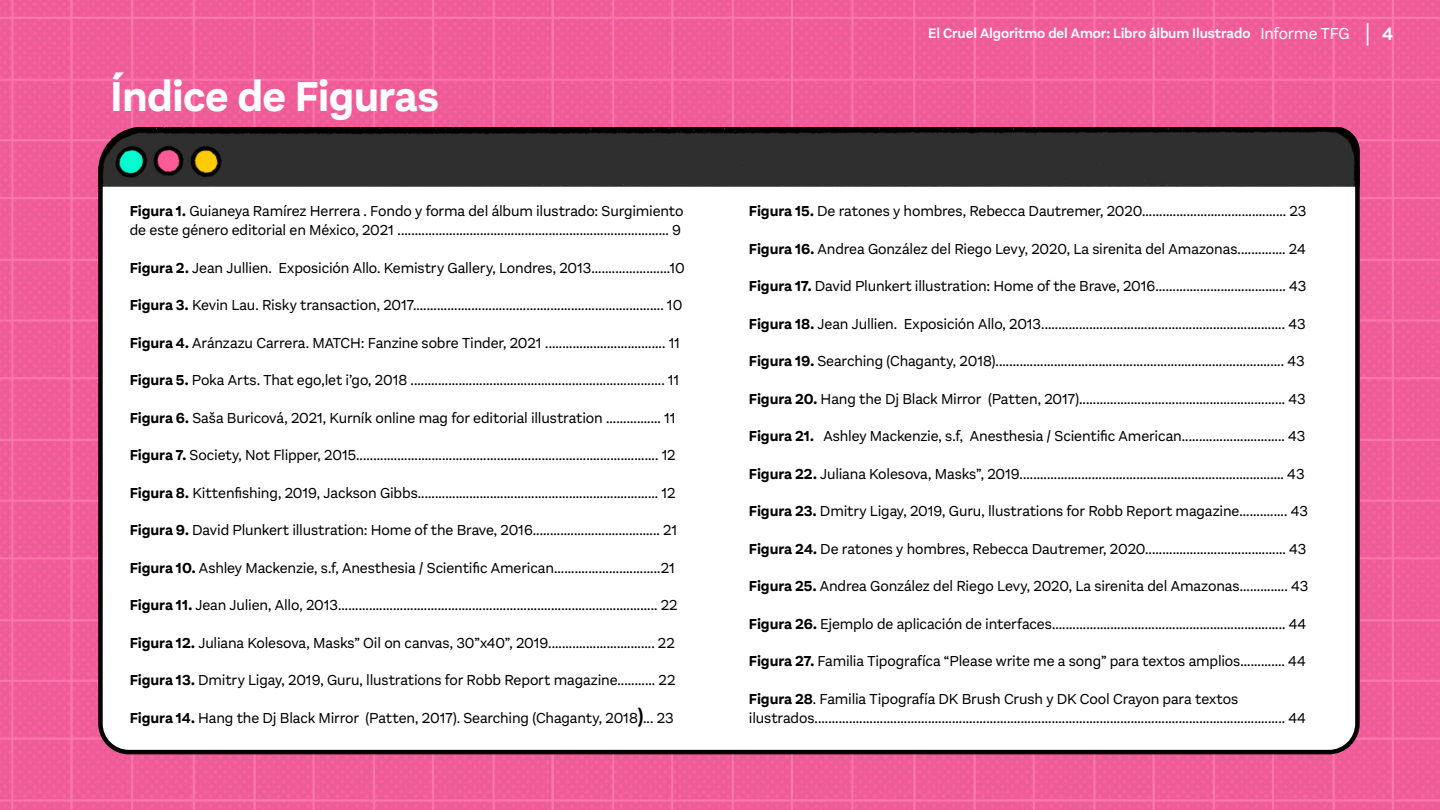
<style>
.page{position:relative;width:1440px;height:810px;background:#fff}
.page>*{position:absolute;margin:0;border:0;box-sizing:border-box;transform-origin:0 0}
.Estilo_de_párrafo_6{font:700 43.5px "Aestetico";letter-spacing:-.02em;color:#fff}
.t1{font:300 26.25px "Aestetico";color:#fff}
.t2{font:600 18.75px "Aestetico";color:#fff}
.t3{font:16.5px "Aestetico";letter-spacing:-.01em;color:#fff}
.sub3{font:15px/18.8px "Aestetico";letter-spacing:-.01em;color:#000}
.t4{font:600 14.25px "Aestetico";letter-spacing:-.005em;color:#fff}
.s1{font-weight:700}
.s2{font-weight:600;font-size:21px}
</style>
<div class="page">
<img style="left:0;top:0;width:1440px;height:810px">
<div style="left:100px;top:143px;width:1257px;height:609px;background:#fff;border-radius:28px"></div>
<img style="left:98px;top:127px;width:1262px;height:60px">
<p class="Estilo_de_párrafo_6" style="left:110px;top:71px;width:331px">Índice de Figuras</p>
<p class="sub3" style="left:130px;top:202px;width:555px"><span class="s1">Figura 1.</span> Guianeya Ramírez Herrera . Fondo y forma del álbum ilustrado: Surgimiento de este género editorial en México, 2021 ............................................................................... 9</p>
<p class="sub3" style="left:130px;top:258px;width:557px"><span class="s1">Figura 2.</span> Jean Jullien. Exposición Allo. Kemistry Gallery, Londres, 2013.......................10</p>
<p class="sub3" style="left:130px;top:296px;width:554px"><span class="s1">Figura 3.</span> Kevin Lau. Risky transaction, 2017......................................................................... 10</p>
<p class="sub3" style="left:130px;top:333px;width:552px"><span class="s1">Figura 4.</span> Aránzazu Carrera. MATCH: Fanzine sobre Tinder, 2021 ................................... 11</p>
<p class="sub3" style="left:130px;top:371px;width:551px"><span class="s1">Figura 5.</span> Poka Arts. That ego,let i’go, 2018 .......................................................................... 11</p>
<p class="sub3" style="left:130px;top:408px;width:548px"><span class="s1">Figura 6.</span> Saša Buricová, 2021, Kurník online mag for editorial illustration ................ 11</p>
<p class="sub3" style="left:130px;top:446px;width:547px"><span class="s1">Figura 7.</span> Society, Not Flipper, 2015........................................................................................ 12</p>
<p class="sub3" style="left:130px;top:483px;width:547px"><span class="s1">Figura 8.</span> Kittenfishing, 2019, Jackson Gibbs...................................................................... 12</p>
<p class="sub3" style="left:130px;top:521px;width:549px"><span class="s1">Figura 9.</span> David Plunkert illustration: Home of the Brave, 2016..................................... 21</p>
<p class="sub3" style="left:130px;top:558px;width:547px"><span class="s1">Figura 10.</span> Ashley Mackenzie, s.f, Anesthesia / Scientific American...............................21</p>
<p class="sub3" style="left:130px;top:596px;width:549px"><span class="s1">Figura 11.</span> Jean Julien, Allo, 2013............................................................................................. 22</p>
<p class="sub3" style="left:130px;top:633px;width:547px"><span class="s1">Figura 12.</span> Juliana Kolesova, Masks” Oil on canvas, 30”x40”, 2019............................... 22</p>
<p class="sub3" style="left:130px;top:671px;width:547px"><span class="s1">Figura 13.</span> Dmitry Ligay, 2019, Guru, llustrations for Robb Report magazine........... 22</p>
<p class="sub3" style="left:130px;top:708px;width:545px"><span class="s1">Figura 14.</span> Hang the Dj Black Mirror (Patten, 2017). Searching (Chaganty, 2018<span class="s2">)</span>... 23</p>
<p class="t4" style="left:928px;top:25px;width:324px">El Cruel Algoritmo del Amor: Libro álbum Ilustrado</p>
<p class="t3" style="left:1260px;top:24px;width:91px">Informe TFG</p>
<p class="t1" style="left:1364px;top:19px;width:8px">|</p>
<p class="t2" style="left:1382px;top:23px;width:13px">4</p>
<p class="sub3" style="left:749px;top:202px;width:559px"><span class="s1">Figura 15.</span> De ratones y hombres, Rebecca Dautremer, 2020.......................................... 23</p>
<p class="sub3" style="left:749px;top:239px;width:558px"><span class="s1">Figura 16.</span> Andrea González del Riego Levy, 2020, La sirenita del Amazonas.............. 24</p>
<p class="sub3" style="left:749px;top:277px;width:559px"><span class="s1">Figura 17.</span> David Plunkert illustration: Home of the Brave, 2016...................................... 43</p>
<p class="sub3" style="left:749px;top:314px;width:558px"><span class="s1">Figura 18.</span> Jean Jullien. Exposición Allo, 2013....................................................................... 43</p>
<p class="sub3" style="left:749px;top:352px;width:557px"><span class="s1">Figura 19.</span> Searching (Chaganty, 2018).................................................................................... 43</p>
<p class="sub3" style="left:749px;top:389px;width:558px"><span class="s1">Figura 20.</span> Hang the Dj Black Mirror (Patten, 2017)............................................................ 43</p>
<p class="sub3" style="left:749px;top:427px;width:558px"><span class="s1">Figura 21.</span> Ashley Mackenzie, s.f, Anesthesia / Scientific American.............................. 43</p>
<p class="sub3" style="left:749px;top:464px;width:557px"><span class="s1">Figura 22.</span> Juliana Kolesova, Masks”, 2019............................................................................. 43</p>
<p class="sub3" style="left:749px;top:502px;width:561px"><span class="s1">Figura 23.</span> Dmitry Ligay, 2019, Guru, llustrations for Robb Report magazine.............. 43</p>
<p class="sub3" style="left:749px;top:539px;width:559px"><span class="s1">Figura 24.</span> De ratones y hombres, Rebecca Dautremer, 2020......................................... 43</p>
<p class="sub3" style="left:749px;top:577px;width:561px"><span class="s1">Figura 25.</span> Andrea González del Riego Levy, 2020, La sirenita del Amazonas.............. 43</p>
<p class="sub3" style="left:749px;top:614px;width:559px"><span class="s1">Figura 26.</span> Ejemplo de aplicación de interfaces.................................................................... 44</p>
<p class="sub3" style="left:749px;top:652px;width:558px"><span class="s1">Figura 27.</span> Familia Tipografíca “Please write me a song” para textos amplios............. 44</p>
<p class="sub3" style="left:749px;top:689px;width:558px"><span class="s1">Figura 28</span>. Familia Tipografía DK Brush Crush y DK Cool Crayon para textos ilustrados......................................................................................................................................... 44</p>
</div>
